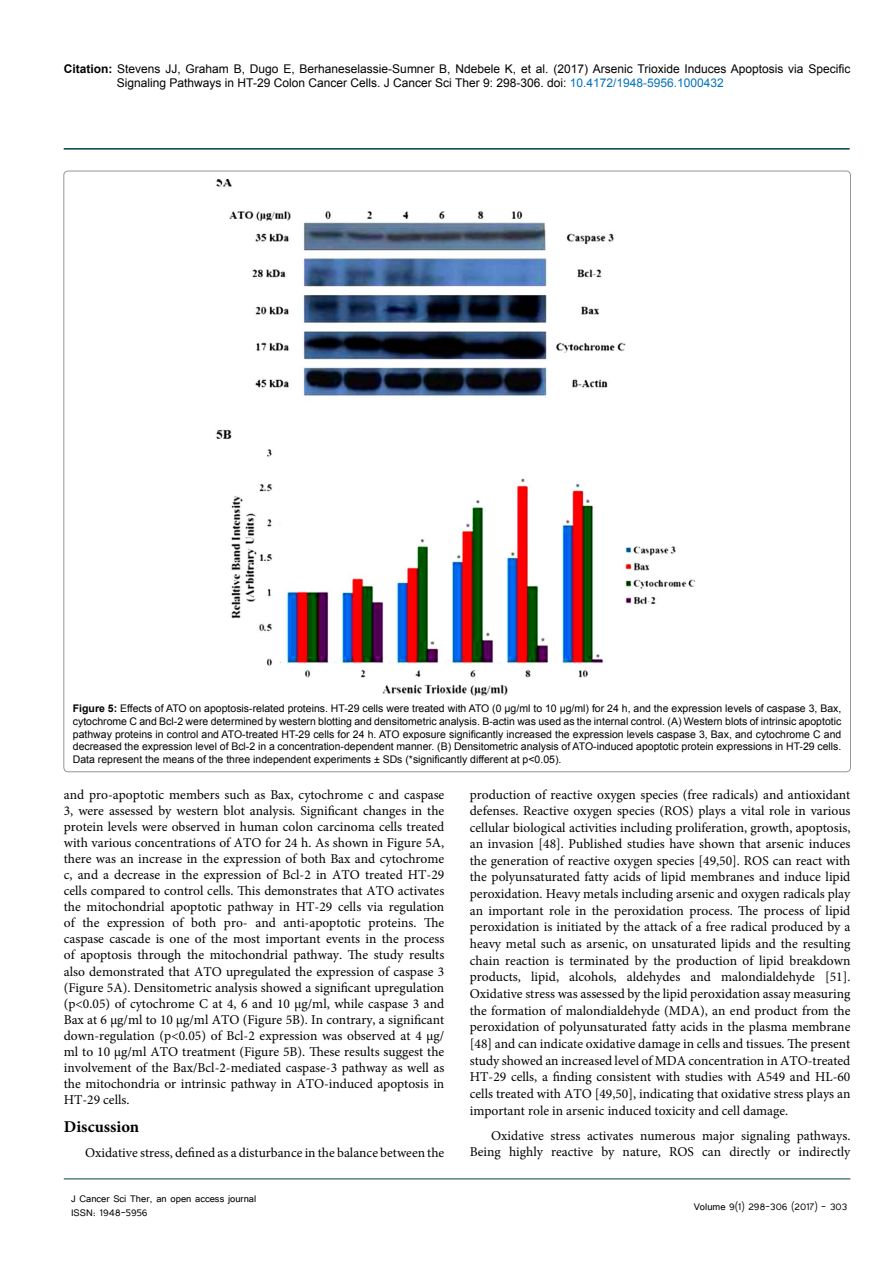
<style>
.page{position:relative;width:893px;height:1263px;background:#fff}
.page>*{position:absolute;margin:0;border:0;box-sizing:border-box;transform-origin:0 0}
.t1{font:700 16.5px "Minion Pro";color:#000}
.t2{font:13.5px/16.6px "Minion Pro";color:#000;text-align:justify}
.t3{font:12px/14.4px "Arial";color:#000}
.t4{font:12px/14.4px "Tunga";color:#000}
.t5{font:10.5px/12.6px "Arial";color:#000;text-align:justify}
.s1{font-weight:700}
.s2{color:#0072bc}
</style>
<div class="page">
<hr style="left:64px;top:148px;width:786px;height:2px;background:#004440">
<hr style="left:64px;top:1179px;width:786px;height:1px;background:#004440">
<img style="left:216px;top:180px;width:480px;height:516px">
<p class="t3" style="left:117px;top:61px;width:735px;text-indent:-53px"><span class="s1">Citation:</span> Stevens JJ, Graham B, Dugo E, Berhaneselassie-Sumner B, Ndebele K, et al. (2017) Arsenic Trioxide Induces Apoptosis via Specific<br>Signaling Pathways in HT-29 Colon Cancer Cells. J Cancer Sci Ther 9: 298-306. doi: <span class="s2">10.4172/1948-5956.1000432</span></p>
<p class="t5" style="left:73px;top:702px;width:770px"><span class="s1">Figure 5:</span> Effects of ATO on apoptosis-related proteins. HT-29 cells were treated with ATO (0 μg/ml to 10 μg/ml) for 24 h, and the expression levels of caspase 3, Bax, cytochrome C and Bcl-2 were determined by western blotting and densitometric analysis. B-actin was used as the internal control. (A) Western blots of intrinsic apoptotic pathway proteins in control and ATO-treated HT-29 cells for 24 h. ATO exposure significantly increased the expression levels caspase 3, Bax, and cytochrome C and decreased the expression level of Bcl-2 in a concentration-dependent manner. (B) Densitometric analysis of ATO-induced apoptotic protein expressions in HT-29 cells.<br>Data represent the means of the three independent experiments ± SDs (*significantly different at p&lt;0.05).</p>
<p class="t2" style="left:64px;top:786px;width:382px;line-height:16px">and pro-apoptotic members such as Bax, cytochrome c and caspase 3, were assessed by western blot analysis. Significant changes in the protein levels were observed in human colon carcinoma cells treated with various concentrations of ATO for 24 h. As shown in Figure 5A, there was an increase in the expression of both Bax and cytochrome c, and a decrease in the expression of Bcl-2 in ATO treated HT-29 cells compared to control cells. This demonstrates that ATO activates the mitochondrial apoptotic pathway in HT-29 cells via regulation of the expression of both pro- and anti-apoptotic proteins. The caspase cascade is one of the most important events in the process of apoptosis through the mitochondrial pathway. The study results also demonstrated that ATO upregulated the expression of caspase 3 (Figure 5A). Densitometric analysis showed a significant upregulation (p&lt;0.05) of cytochrome C at 4, 6 and 10 μg/ml, while caspase 3 and Bax at 6 μg/ml to 10 μg/ml ATO (Figure 5B). In contrary, a significant down-regulation (p&lt;0.05) of Bcl-2 expression was observed at 4 μg/ ml to 10 μg/ml ATO treatment (Figure 5B). These results suggest the involvement of the Bax/Bcl-2-mediated caspase-3 pathway as well as the mitochondria or intrinsic pathway in ATO-induced apoptosis in HT-29 cells.</p>
<p class="t1" style="left:64px;top:1115px;width:77px">Discussion</p>
<p class="t2" style="left:85px;top:1144px;width:361px">Oxidative stress, defined as a disturbance in the balance between the</p>
<p class="t2" style="left:470px;top:786px;width:382px">production of reactive oxygen species (free radicals) and antioxidant defenses. Reactive oxygen species (ROS) plays a vital role in various cellular biological activities including proliferation, growth, apoptosis, an invasion [48]. Published studies have shown that arsenic induces the generation of reactive oxygen species [49,50]. ROS can react with the polyunsaturated fatty acids of lipid membranes and induce lipid peroxidation. Heavy metals including arsenic and oxygen radicals play an important role in the peroxidation process. The process of lipid peroxidation is initiated by the attack of a free radical produced by a heavy metal such as arsenic, on unsaturated lipids and the resulting chain reaction is terminated by the production of lipid breakdown products, lipid, alcohols, aldehydes and malondialdehyde [51].<br>Oxidative stress was assessed by the lipid peroxidation assay measuring the formation of malondialdehyde (MDA), an end product from the peroxidation of polyunsaturated fatty acids in the plasma membrane [48] and can indicate oxidative damage in cells and tissues. The present study showed an increased level of MDA concentration in ATO-treated HT-29 cells, a finding consistent with studies with A549 and HL-60 cells treated with ATO [49,50], indicating that oxidative stress plays an important role in arsenic induced toxicity and cell damage.</p>
<p class="t2" style="left:470px;top:1127px;width:382px;text-align:right">Oxidative stress activates numerous major signaling pathways.<br>Being highly reactive by nature, ROS can directly or indirectly</p>
<p class="t4" style="left:71px;top:1190px;width:187px">J Cancer Sci Ther, an open access journal<br>ISSN: 1948-5956</p>
<p class="t4" style="left:694px;top:1199px;width:155px">Volume 9(1) 298-306 (2017) - 303</p>
</div>
